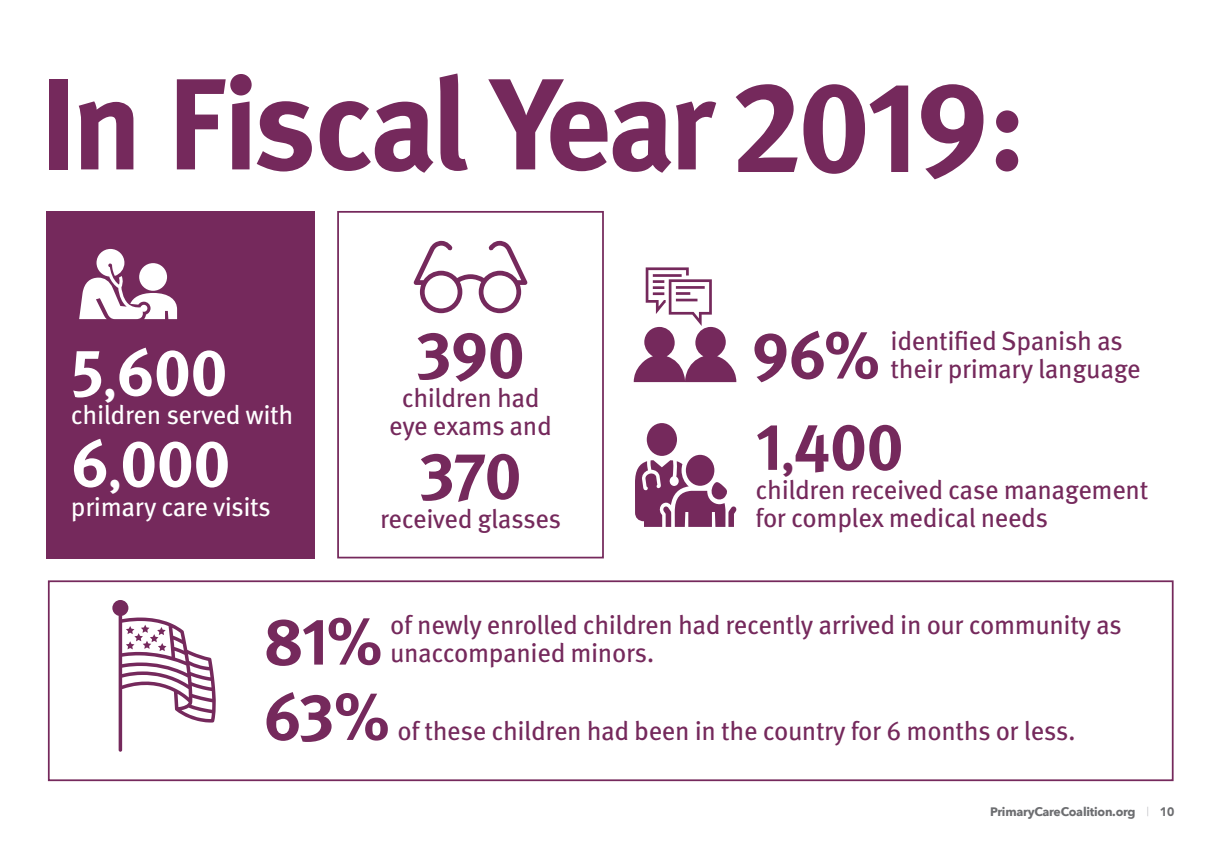
<style>
.page{position:relative;width:1220px;height:842px;background:#fff}
.page>*{position:absolute;margin:0;border:0;box-sizing:border-box;transform-origin:0 0}
.t1{font:700 129.5px "Meta Pro";letter-spacing:-.04em;color:#75295c}
.t2{font:700 66.5px "Meta Pro";letter-spacing:-.015em;color:#75295c}
.t3{font:700 66.5px "Meta Pro";letter-spacing:-.015em;color:#fff}
.t4{font:26.25px/28px "Meta Pro";letter-spacing:-.015em;color:#75295c}
.t5{font:26.25px "Meta Pro";letter-spacing:-.015em;color:#fff}
.t6{font:700 12.25px "Avenir Next";letter-spacing:-.02em;color:#6c6d70}
.s1{font-size:47.25px}
.s2{font-family:"Avenir";font-weight:300;color:#bcbdc0}
.s3{font-family:"Avenir";font-weight:900}
</style>
<div class="page">
<div style="left:46px;top:211px;width:269px;height:347px;background:#75295c"></div>
<div style="left:48px;top:580px;width:1125px;height:200px;border:2px solid #75295c"></div>
<div style="left:337px;top:211px;width:266px;height:347px;border:2px solid #75295c"></div>
<svg style="left:79px;top:249px;width:98px;height:70px"></svg>
<div style="left:646px;top:423px;width:30px;height:32px;background:#75295c;border-radius:50%"></div>
<svg style="left:635px;top:454px;width:101px;height:72px"></svg>
<svg style="left:633px;top:267px;width:103px;height:115px"></svg>
<svg style="left:112px;top:600px;width:104px;height:151px"></svg>
<svg style="left:413px;top:240px;width:114px;height:73px"></svg>
<h1 class="t1" style="left:39px;top:23px;width:988px">In Fiscal Year 2019:</h1>
<h2 class="t3" style="left:71px;top:320px;width:158px">5<span class="s1">,</span>600</h2>
<p class="t5" style="left:71px;top:395px;width:224px">children served with</p>
<h2 class="t3" style="left:71px;top:411px;width:161px">6<span class="s1">,</span>000</h2>
<p class="t5" style="left:71px;top:486px;width:201px">primary care visits</p>
<h2 class="t2" style="left:416px;top:302px;width:110px">390</h2>
<p class="t4" style="left:389px;top:382px;width:164px;text-align:center">children had eye exams and</p>
<h2 class="t2" style="left:419px;top:423px;width:104px">370</h2>
<p class="t4" style="left:380px;top:502px;width:182px">received glasses</p>
<h2 class="t2" style="left:751px;top:303px;width:130px">96%</h2>
<p class="t4" style="left:890px;top:324px;width:252px">identified Spanish as their primary language</p>
<h2 class="t2" style="left:755px;top:394px;width:150px">1<span class="s1">,</span>400</h2>
<p class="t4" style="left:755px;top:473px;width:394px">children received case management for complex medical needs</p>
<h2 class="t2" style="left:263px;top:589px;width:121px">81%</h2>
<p class="t4" style="left:390px;top:608px;width:733px">of newly enrolled children had recently arrived in our community as unaccompanied minors.</p>
<h2 class="t2" style="left:263px;top:664px;width:128px">63%</h2>
<p class="t4" style="left:397px;top:714px;width:679px">of these children had been in the country for 6 months or less.</p>
<p class="t6" style="left:990px;top:800px;width:186px">PrimaryCareCoalition.org <span class="s2">|</span> <span class="s3">10</span></p>
</div>
